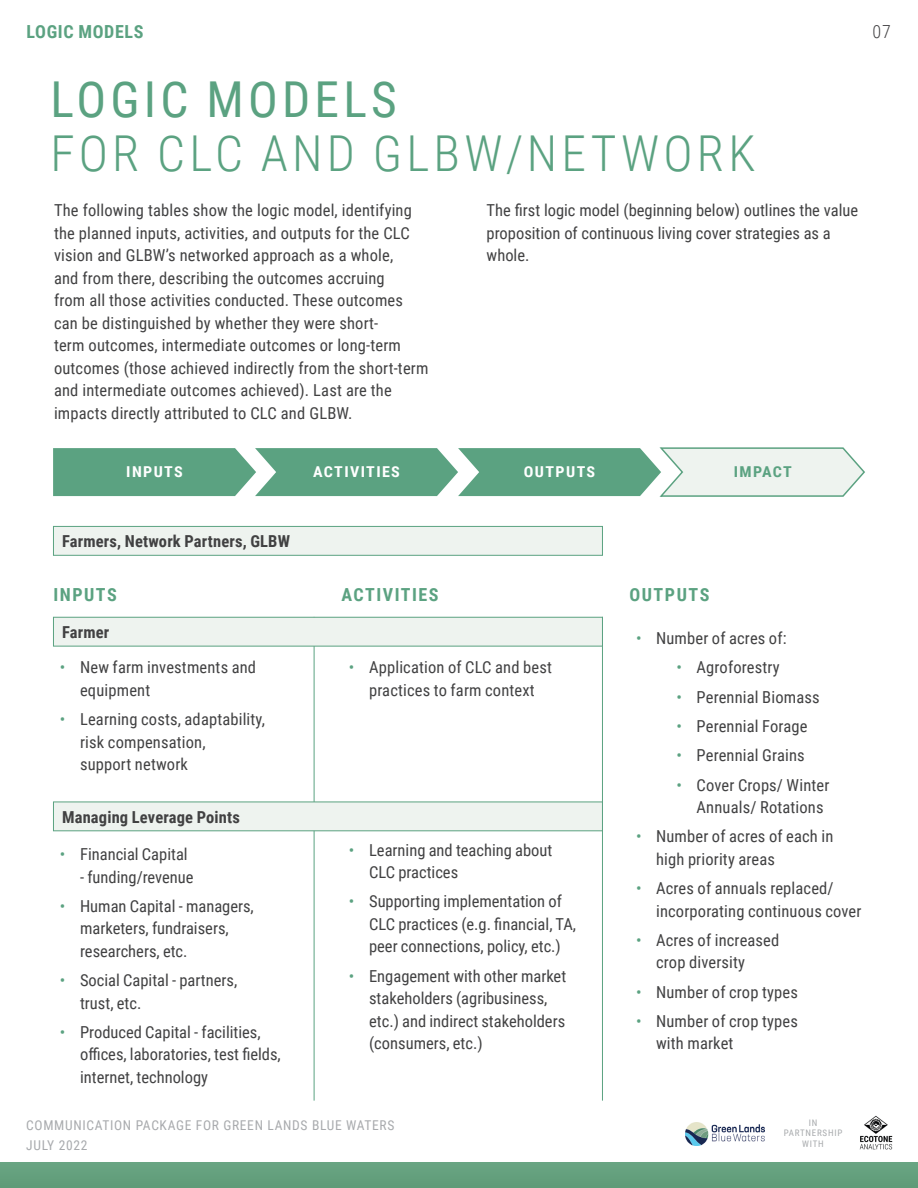
<style>
.page{position:relative;width:918px;height:1188px;background:#fff}
.page>*{position:absolute;margin:0;border:0;box-sizing:border-box;transform-origin:0 0}
.t1{font:300 49.5px "Roboto Condensed";letter-spacing:.085em;color:#5ba281}
.t2{font:49.5px "Roboto Condensed";letter-spacing:.085em;color:#5ba281}
.t3{font:700 18px "Roboto Condensed";letter-spacing:.085em;color:#5ba281}
.t4{font:700 18px "Roboto Condensed";letter-spacing:.035em;color:#5ba281}
.t5{font:300 18px "Roboto Condensed";color:#414042}
.t6{font:16.5px/22.5px "Roboto Condensed";letter-spacing:.01em;color:#414142}
.t7{font:700 16.5px "Roboto Condensed";letter-spacing:.01em;color:#414142}
.t8{font:700 15px "Roboto Condensed";letter-spacing:.085em;color:#fff;scale:1.07 1}
.t9{font:700 15px "Roboto Condensed";letter-spacing:.075em;color:#5ba281;scale:1.07 1}
.t10{font:13.5px/19.5px "Roboto Condensed";letter-spacing:.05em;color:#a8aaad}
.t11{font:9px/10.8px "Roboto Condensed";letter-spacing:.085em;color:#a8aaad;text-align:center}
.s1{color:#5ba281}
</style>
<div class="page">
<img style="left:859px;top:1115px;width:34px;height:35px">
<img style="left:685px;top:1122px;width:79px;height:23px">
<div style="left:0;top:1163px;width:918px;height:25px;background:#64a07d"></div>
<hr style="left:314px;top:617px;width:1px;height:484px;background:#5ba281">
<hr style="left:602px;top:617px;width:1px;height:484px;background:#5ba281">
<svg style="left:53px;top:447px;width:812px;height:50px;background:#8cbda6"></svg>
<div style="left:53px;top:526px;width:550px;height:30px;background:#eef3ef;border:1px solid #5ba281"></div>
<div style="left:53px;top:617px;width:550px;height:29px;background:#eef3ef;border:1px solid #5ba281"></div>
<div style="left:53px;top:802px;width:550px;height:29px;background:#eef3ef;border:1px solid #5ba281"></div>
<p class="t4" style="left:27px;top:18px;width:118px">LOGIC MODELS</p>
<p class="t5" style="left:873px;top:18px;width:20px">07</p>
<h1 class="t2" style="left:50px;top:65px;width:348px">LOGIC MODELS</h1>
<h1 class="t1" style="left:50px;top:119px;width:707px">FOR CLC AND GLBW/NETWORK</h1>
<p class="t6" style="left:54px;top:199px;width:376px">The following tables show the logic model, identifying the planned inputs, activities, and outputs for the CLC vision and GLBW’s networked approach as a whole,<br>and from there, describing the outcomes accruing<br>from all those activities conducted. These outcomes can be distinguished by whether they were short-<br>term outcomes, intermediate outcomes or long-term outcomes (those achieved indirectly from the short-term and intermediate outcomes achieved). Last are the impacts directly attributed to CLC and GLBW.</p>
<p class="t6" style="left:487px;top:199px;width:373px">The first logic model (beginning below) outlines the value proposition of continuous living cover strategies as a whole.</p>
<p class="t8" style="left:126px;top:461px;width:54px">INPUTS</p>
<p class="t8" style="left:313px;top:461px;width:83px">ACTIVITIES</p>
<p class="t8" style="left:524px;top:461px;width:68px">OUTPUTS</p>
<p class="t9" style="left:734px;top:461px;width:56px">IMPACT</p>
<p class="t7" style="left:62px;top:530px;width:229px">Farmers, Network Partners, GLBW</p>
<p class="t3" style="left:53px;top:582px;width:65px">INPUTS</p>
<p class="t3" style="left:341px;top:582px;width:99px">ACTIVITIES</p>
<p class="t3" style="left:629px;top:582px;width:81px">OUTPUTS</p>
<p class="t7" style="left:53px;top:627px;width:49px">Farmer</p>
<p class="t6" style="left:80px;top:656px;width:178px;text-indent:-20px"><span class="s1">•</span> New farm investments and equipment</p>
<p class="t6" style="left:80px;top:707px;width:186px;text-indent:-20px"><span class="s1">•</span> Learning costs, adaptability, risk compensation,<br>support network</p>
<p class="t7" style="left:62px;top:620px;width:49px">Farmer</p>
<p class="t6" style="left:636px;top:627px;width:152px"><span class="s1">•</span> Number of acres of:</p>
<p class="t6" style="left:677px;top:656px;width:105px"><span class="s1">•</span> Agroforestry</p>
<p class="t6" style="left:677px;top:685px;width:145px"><span class="s1">•</span> Perennial Biomass</p>
<p class="t6" style="left:677px;top:714px;width:132px"><span class="s1">•</span> Perennial Forage</p>
<p class="t6" style="left:677px;top:744px;width:130px"><span class="s1">•</span> Perennial Grains</p>
<p class="t6" style="left:697px;top:773px;width:134px;text-indent:-20px"><span class="s1">•</span> Cover Crops/ Winter<br>Annuals/ Rotations</p>
<p class="t6" style="left:656px;top:825px;width:179px;text-indent:-20px"><span class="s1">•</span> Number of acres of each in high priority areas</p>
<p class="t6" style="left:656px;top:876px;width:207px;text-indent:-20px"><span class="s1">•</span> Acres of annuals replaced/ incorporating continuous cover</p>
<p class="t6" style="left:656px;top:928px;width:125px;text-indent:-20px"><span class="s1">•</span> Acres of increased crop diversity</p>
<p class="t6" style="left:636px;top:980px;width:163px"><span class="s1">•</span> Number of crop types</p>
<p class="t6" style="left:656px;top:1009px;width:143px;text-indent:-20px"><span class="s1">•</span> Number of crop types with market</p>
<p class="t6" style="left:349px;top:656px;width:205px;text-align:center"><span class="s1">•</span> Application of CLC and best practices to farm context</p>
<p class="t7" style="left:62px;top:805px;width:179px">Managing Leverage Points</p>
<p class="t6" style="left:369px;top:838px;width:185px;text-indent:-20px"><span class="s1">•</span> Learning and teaching about<br>CLC practices</p>
<p class="t6" style="left:369px;top:890px;width:208px;text-indent:-20px"><span class="s1">•</span> Supporting implementation of<br>CLC practices (e.g. financial, TA, peer connections, policy, etc.)</p>
<p class="t6" style="left:369px;top:964px;width:199px;text-indent:-20px"><span class="s1">•</span> Engagement with other market stakeholders (agribusiness, etc.) and indirect stakeholders (consumers, etc.)</p>
<p class="t6" style="left:60px;top:842px;width:129px"><span class="s1">•</span> Financial Capital</p>
<p class="t6" style="left:80px;top:865px;width:115px">- funding/revenue</p>
<p class="t6" style="left:80px;top:894px;width:175px;text-indent:-20px"><span class="s1">•</span> Human Capital - managers, marketers, fundraisers, researchers, etc.</p>
<p class="t6" style="left:80px;top:968px;width:159px;text-indent:-20px"><span class="s1">•</span> Social Capital - partners, trust, etc.</p>
<p class="t6" style="left:80px;top:1020px;width:202px;text-indent:-20px"><span class="s1">•</span> Produced Capital - facilities, offices, laboratories, test fields, internet, technology</p>
<p class="t10" style="left:26px;top:1115px;width:370px">COMMUNICATION PACKAGE FOR GREEN LANDS BLUE WATERS<br>JULY 2022</p>
<p class="t11" style="left:784px;top:1117px;width:60px">IN<br>PARTNERSHIP<br>WITH</p>
</div>
